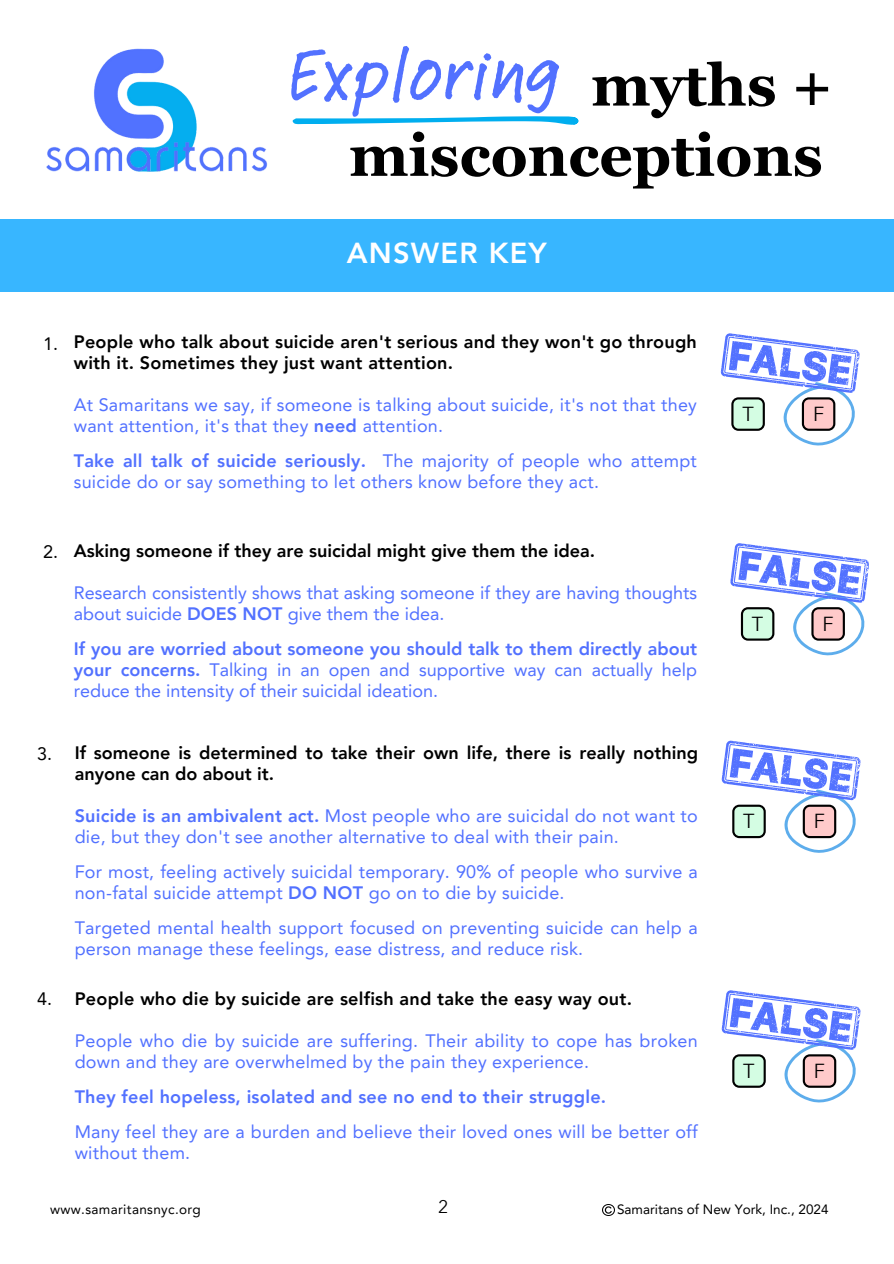
<style>
.page{position:relative;width:894px;height:1264px;background:#fff}
.page>*{position:absolute;margin:0;border:0;box-sizing:border-box;transform-origin:0 0}
.t1{font:500 76.35px "Feltpen Com";color:#5271ff}
.t2{font:700 58.5px "Georgia Pro";color:#000}
.t3{font:800 28.95px "Avenir LT Pro";letter-spacing:.04em;color:#fff}
.t4{font:19.95px "Avenir Next Arabic";color:#000}
.t5{font:18px/21px "Avenir LT Pro";letter-spacing:.015em;color:#5271ff}
.t6{font:800 18px/21px "Avenir LT Pro";letter-spacing:.015em;color:#000}
.t7{font:800 18px "Avenir LT Pro";letter-spacing:.015em;color:#5271ff}
.t8{font:18px "Avenir LT Pro";color:#000}
.t9{font:17.85px "Avenir Next Arabic";color:#000}
.t10{font:13.5px "Avenir LT Pro";color:#000}
.t11{font:13.5px "Avenir LT Pro";letter-spacing:.025em;color:#000}
.s1{font-weight:800}
</style>
<div class="page">
<svg style="left:720px;top:333px;width:139px;height:113px"></svg>
<svg style="left:730px;top:543px;width:138px;height:113px"></svg>
<svg style="left:721px;top:740px;width:139px;height:113px"></svg>
<svg style="left:721px;top:990px;width:139px;height:113px"></svg>
<svg style="left:602px;top:1204px;width:12px;height:11px"></svg>
<div style="left:0;top:219px;width:893px;height:73px;background:#38b6ff"></div>
<svg style="left:292px;top:116px;width:286px;height:9px"></svg>
<img style="left:94px;top:48px;width:103px;height:92px">
<img style="left:46px;top:140px;width:222px;height:32px">
<p class="t1" style="left:287px;top:22px;width:274px">Exploring</p>
<p class="t2" style="left:591px;top:52px;width:243px">myths +</p>
<p class="t2" style="left:349px;top:122px;width:475px">misconceptions</p>
<p class="t3" style="left:347px;top:241px;width:201px">ANSWER KEY</p>
<h4 class="t8" style="left:43px;top:336px;width:17px">1.</h4>
<h5 class="t6" style="left:74px;top:332px;width:624px">People who talk about suicide aren't serious and they won't go through with it. Sometimes they just want attention.</h5>
<h4 class="t5" style="left:74px;top:395px;width:624px">At Samaritans we say, if someone is talking about suicide, it's not that they want attention, it's that they <span class="s1">need</span> attention.</h4>
<h5 class="t5" style="left:74px;top:451px;width:624px"><span class="s1">Take all talk of suicide seriously.</span> The majority of people who attempt suicide do or say something to let others know before they act.</h5>
<p class="t4" style="left:742px;top:402px;width:13px">T</p>
<h1 class="t4" style="left:812px;top:402px;width:13px">F</h1>
<h5 class="t8" style="left:43px;top:544px;width:17px">2.</h5>
<h2 class="t6" style="left:74px;top:542px;width:523px">Asking someone if they are suicidal might give them the idea.</h2>
<h2 class="t5" style="left:74px;top:584px;width:624px">Research consistently shows that asking someone if they are having thoughts about suicide <span class="s1">DOES NOT</span> give them the idea.</h2>
<h3 class="t5" style="left:74px;top:640px;width:624px;text-align:justify"><span class="s1">If you are worried about someone you should talk to them directly about your concerns.</span> Talking in an open and supportive way can actually help reduce the intensity of their suicidal ideation.</h3>
<p class="t4" style="left:751px;top:612px;width:13px">T</p>
<p class="t4" style="left:822px;top:612px;width:13px">F</p>
<h5 class="t8" style="left:37px;top:746px;width:17px">3.</h5>
<p class="t6" style="left:75px;top:743px;width:624px">If someone is determined to take their own life, there is really nothing anyone can do about it.</p>
<p class="t5" style="left:75px;top:806px;width:624px"><span class="s1">Suicide is an ambivalent act.</span> Most people who are suicidal do not want to die, but they don't see another alternative to deal with their pain.</p>
<p class="t5" style="left:75px;top:862px;width:624px">For most, feeling actively suicidal temporary. 90% of people who survive a non-fatal suicide attempt <span class="s1">DO NOT</span> go on to die by suicide.</p>
<h5 class="t5" style="left:75px;top:918px;width:624px">Targeted mental health support focused on preventing suicide can help a person manage these feelings, ease distress, and reduce risk.</h5>
<p class="t4" style="left:743px;top:809px;width:13px">T</p>
<p class="t4" style="left:813px;top:809px;width:13px">F</p>
<p class="t8" style="left:37px;top:991px;width:17px">4.</p>
<h5 class="t6" style="left:75px;top:989px;width:558px">People who die by suicide are selfish and take the easy way out.</h5>
<p class="t5" style="left:75px;top:1031px;width:624px">People who die by suicide are suffering. Their ability to cope has broken down and they are overwhelmed by the pain they experience.</p>
<p class="t7" style="left:75px;top:1088px;width:533px">They feel hopeless, isolated and see no end to their struggle.</p>
<p class="t5" style="left:75px;top:1122px;width:624px">Many feel they are a burden and believe their loved ones will be better off without them.</p>
<p class="t4" style="left:743px;top:1059px;width:13px">T</p>
<h5 class="t4" style="left:813px;top:1059px;width:13px">F</h5>
<h5 class="t11" style="left:50px;top:1204px;width:152px">www.samaritansnyc.org</h5>
<h5 class="t9" style="left:438px;top:1195px;width:12px">2</h5>
<h5 class="t10" style="left:617px;top:1204px;width:213px">Samaritans of New York, Inc., 2024</h5>
</div>
